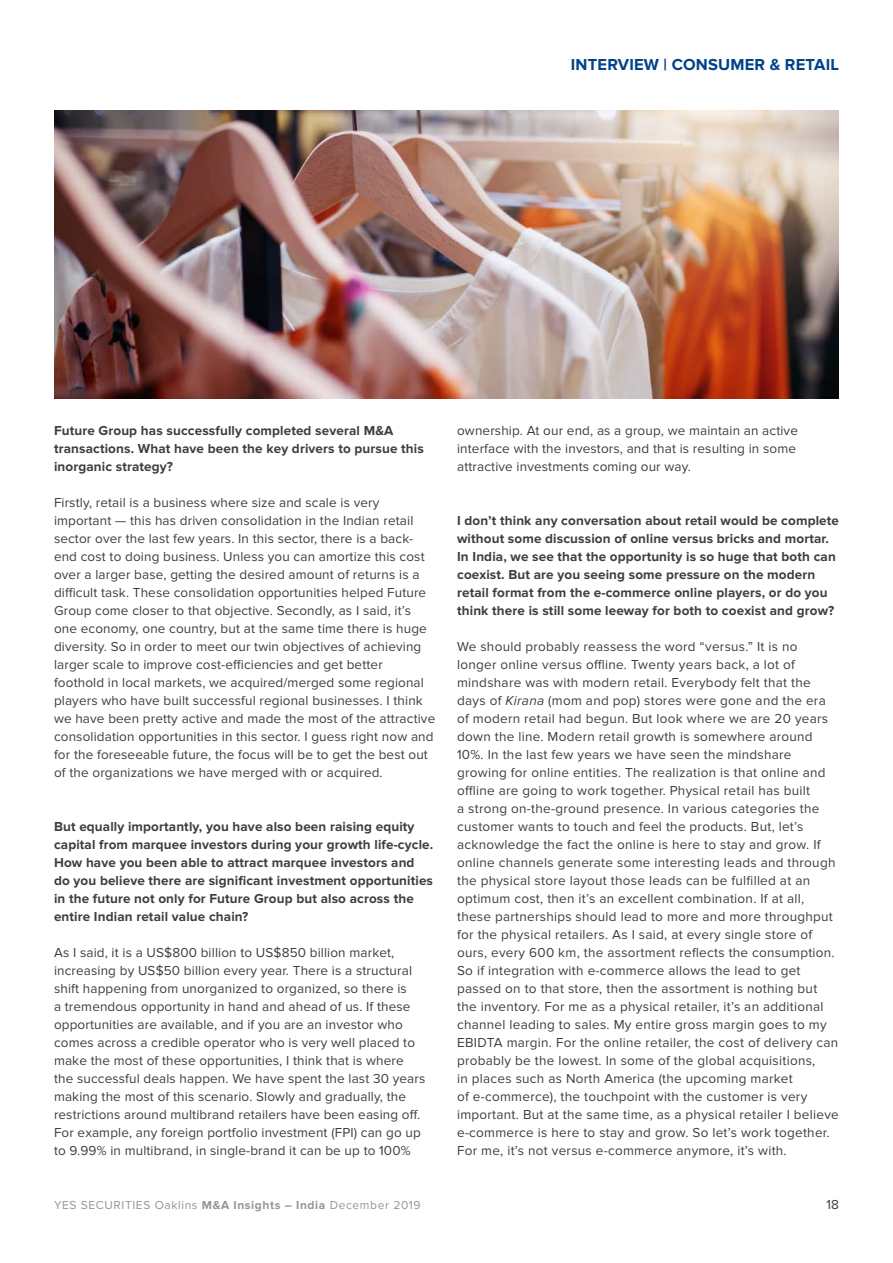
<style>
.page{position:relative;width:893px;height:1263px;background:#fff}
.page>*{position:absolute;margin:0;border:0;box-sizing:border-box;transform-origin:0 0}
._03_headline_level_1{font:700 16.5px "Proxima Nova";letter-spacing:.01em;color:#004389}
._01_bodycopy{font:13.5px/18px "Proxima Nova";letter-spacing:.01em;color:#3e3e3f}
._05_headline_level_3{font:700 13.5px/18px "Proxima Nova";letter-spacing:.01em;color:#3e3e3f}
.t1{font:12px "Proxima Nova";letter-spacing:.05em;color:#939598}
.s1{font-family:"Proxima Nova A";font-style:italic}
.s2{font-weight:700}
</style>
<div class="page">
<img style="left:54px;top:111px;width:785px;height:288px">
<p class="_03_headline_level_1" style="left:571px;top:55px;width:270px">INTERVIEW | CONSUMER &amp; RETAIL</p>
<p class="_05_headline_level_3" style="left:54px;top:421px;width:371px">Future Group has successfully completed several M&amp;A transactions. What have been the key drivers to pursue this inorganic strategy?</p>
<p class="_01_bodycopy" style="left:54px;top:493px;width:383px">Firstly, retail is a business where size and scale is very important — this has driven consolidation in the Indian retail sector over the last few years. In this sector, there is a back&shy;end cost to doing business. Unless you can amortize this cost over a larger base, getting the desired amount of returns is a difficult task. These consolidation opportunities helped Future Group come closer to that objective. Secondly, as I said, it’s one economy, one country, but at the same time there is huge diversity. So in order to meet our twin objectives of achieving larger scale to improve cost-efficiencies and get better foothold in local markets, we acquired/merged some regional players who have built successful regional businesses. I think we have been pretty active and made the most of the attractive consolidation opportunities in this sector. I guess right now and for the foreseeable future, the focus will be to get the best out of the organizations we have merged with or acquired.</p>
<p class="_05_headline_level_3" style="left:54px;top:817px;width:381px">But equally importantly, you have also been raising equity capital from marquee investors during your growth life-cycle.<br>How have you been able to attract marquee investors and do you believe there are significant investment opportunities in the future not only for Future Group but also across the entire Indian retail value chain?</p>
<p class="_01_bodycopy" style="left:54px;top:943px;width:373px">As I said, it is a US$800 billion to US$850 billion market, increasing by US$50 billion every year. There is a structural shift happening from unorganized to organized, so there is<br>a tremendous opportunity in hand and ahead of us. If these opportunities are available, and if you are an investor who comes across a credible operator who is very well placed to make the most of these opportunities, I think that is where the successful deals happen. We have spent the last 30 years making the most of this scenario. Slowly and gradually, the restrictions around multibrand retailers have been easing off.<br>For example, any foreign portfolio investment (FPI) can go up to 9.99% in multibrand, in single-brand it can be up to 100%</p>
<p class="_01_bodycopy" style="left:457px;top:421px;width:342px">ownership. At our end, as a group, we maintain an active interface with the investors, and that is resulting in some attractive investments coming our way.</p>
<p class="_05_headline_level_3" style="left:457px;top:511px;width:383px">I don’t think any conversation about retail would be complete without some discussion of online versus bricks and mortar.<br>In India, we see that the opportunity is so huge that both can coexist. But are you seeing some pressure on the modern retail format from the e-commerce online players, or do you think there is still some leeway for both to coexist and grow?</p>
<p class="_01_bodycopy" style="left:457px;top:637px;width:383px">We should probably reassess the word “versus.” It is no longer online versus offline. Twenty years back, a lot of mindshare was with modern retail. Everybody felt that the days of <span class="s1">Kirana</span> (mom and pop) stores were gone and the era of modern retail had begun. But look where we are 20 years down the line. Modern retail growth is somewhere around 10%. In the last few years we have seen the mindshare growing for online entities. The realization is that online and offline are going to work together. Physical retail has built<br>a strong on-the-ground presence. In various categories the customer wants to touch and feel the products. But, let’s acknowledge the fact the online is here to stay and grow. If online channels generate some interesting leads and through the physical store layout those leads can be fulfilled at an optimum cost, then it’s an excellent combination. If at all, these partnerships should lead to more and more throughput for the physical retailers. As I said, at every single store of ours, every 600 km, the assortment reflects the consumption.<br>So if integration with e-commerce allows the lead to get passed on to that store, then the assortment is nothing but the inventory. For me as a physical retailer, it’s an additional channel leading to sales. My entire gross margin goes to my EBIDTA margin. For the online retailer, the cost of delivery can probably be the lowest. In some of the global acquisitions,<br>in places such as North America (the upcoming market<br>of e-commerce), the touchpoint with the customer is very important. But at the same time, as a physical retailer I believe e-commerce is here to stay and grow. So let’s work together.<br>For me, it’s not versus e-commerce anymore, it’s with.</p>
<p class="t1" style="left:54px;top:1198px;width:368px">YES SECURITIES Oaklins <span class="s2">M&amp;A Insights – India</span> December 2019</p>
<p class="_01_bodycopy" style="left:826px;top:1195px;width:14px">18</p>
</div>
